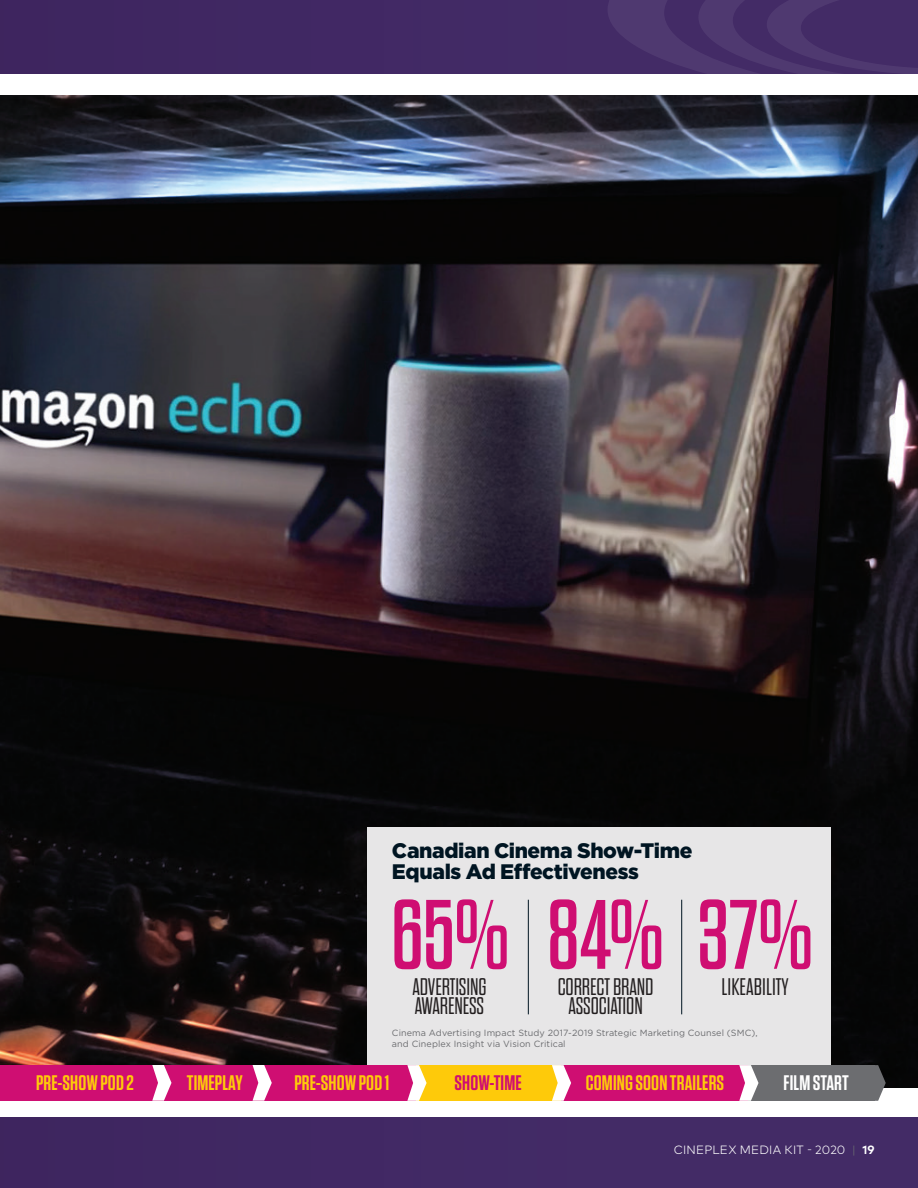
<style>
.page{position:relative;width:918px;height:1188px;background:#fff}
.page>*{position:absolute;margin:0;border:0;box-sizing:border-box;transform-origin:0 0}
.t1{font:98.4px "Dharma Gothic E";color:#cf0e72}
.t2{font:300 24px/19.5px "Dharma Gothic E";letter-spacing:-.005em;color:#231f20;text-align:center}
.t3{font:600 21px "Tungsten";letter-spacing:.005em;color:#feca0a}
.t4{font:900 21px/21px "Gotham";letter-spacing:-.02em;color:#001522}
.t5{font:600 21px "Tungsten";letter-spacing:.005em;color:#fff}
.t6{font:600 21px "Tungsten";letter-spacing:.005em;color:#cf0e72}
.t7{font:300 12px "Mark OT";letter-spacing:.025em;color:#fff}
.t8{font:9px/11.2px "Gotham";letter-spacing:.01em;color:#6c6d70}
.s1{color:#6c6d70}
.s2{font-weight:700}
</style>
<div class="page">
<img style="left:0;top:96px;width:918px;height:992px">
<div style="left:368px;top:828px;width:463px;height:264px;background:#e7e6e7"></div>
<hr style="left:528px;top:900px;width:1px;height:114px;background:#001522">
<hr style="left:681px;top:900px;width:1px;height:114px;background:#001522">
<div style="left:0;top:1117px;width:918px;height:71px;background:#422a65"></div>
<div style="left:0;top:0;width:918px;height:74px;background:#402863"></div>
<svg style="left:608px;top:0;width:310px;height:74px"></svg>
<div style="left:746px;top:1065px;width:128px;height:36px;background:#6c6d70"></div>
<div style="left:561px;top:1065px;width:187px;height:36px;background:#cf0e72"></div>
<div style="left:416px;top:1065px;width:145px;height:36px;background:#feca0a"></div>
<div style="left:0;top:1065px;width:416px;height:36px;background:#cf0e72"></div>
<svg style="left:152px;top:1065px;width:20px;height:36px"></svg>
<svg style="left:253px;top:1065px;width:19px;height:36px"></svg>
<svg style="left:407px;top:1065px;width:20px;height:36px"></svg>
<svg style="left:552px;top:1065px;width:19px;height:36px"></svg>
<svg style="left:739px;top:1065px;width:20px;height:36px"></svg>
<svg style="left:874px;top:1065px;width:12px;height:36px"></svg>
<h3 class="t4" style="left:392px;top:840px;width:302px">Canadian Cinema Show-Time<br>Equals Ad Effectiveness</h3>
<h1 class="t1" style="left:391px;top:886px;width:423px">65% 84% 37%</h1>
<h2 class="t2" style="left:415px;top:997px;width:71px">AWARENESS</h2>
<h2 class="t2" style="left:412px;top:977px;width:76px">ADVERTISING</h2>
<h2 class="t2" style="left:558px;top:977px;width:97px">CORRECT BRAND<br>ASSOCIATION</h2>
<h2 class="t2" style="left:722px;top:977px;width:69px">LIKEABILITY</h2>
<p class="t8" style="left:392px;top:1027px;width:367px">Cinema Advertising Impact Study 2017-2019 Strategic Marketing Counsel (SMC), and Cineplex Insight via Vision Critical</p>
<h3 class="t3" style="left:36px;top:1072px;width:99px">PRE-SHOW POD 2</h3>
<h3 class="t3" style="left:187px;top:1072px;width:57px">TIMEPLAY</h3>
<h3 class="t3" style="left:294px;top:1072px;width:96px">PRE-SHOW POD 1</h3>
<h3 class="t6" style="left:455px;top:1072px;width:69px">SHOW-TIME</h3>
<h3 class="t3" style="left:586px;top:1072px;width:140px">COMING SOON TRAILERS</h3>
<h3 class="t5" style="left:783px;top:1072px;width:67px">FILM START</h3>
<h3 class="t7" style="left:674px;top:1143px;width:202px">CINEPLEX MEDIA KIT - 2020 <span class="s1">|</span> <span class="s2">19</span></h3>
</div>
